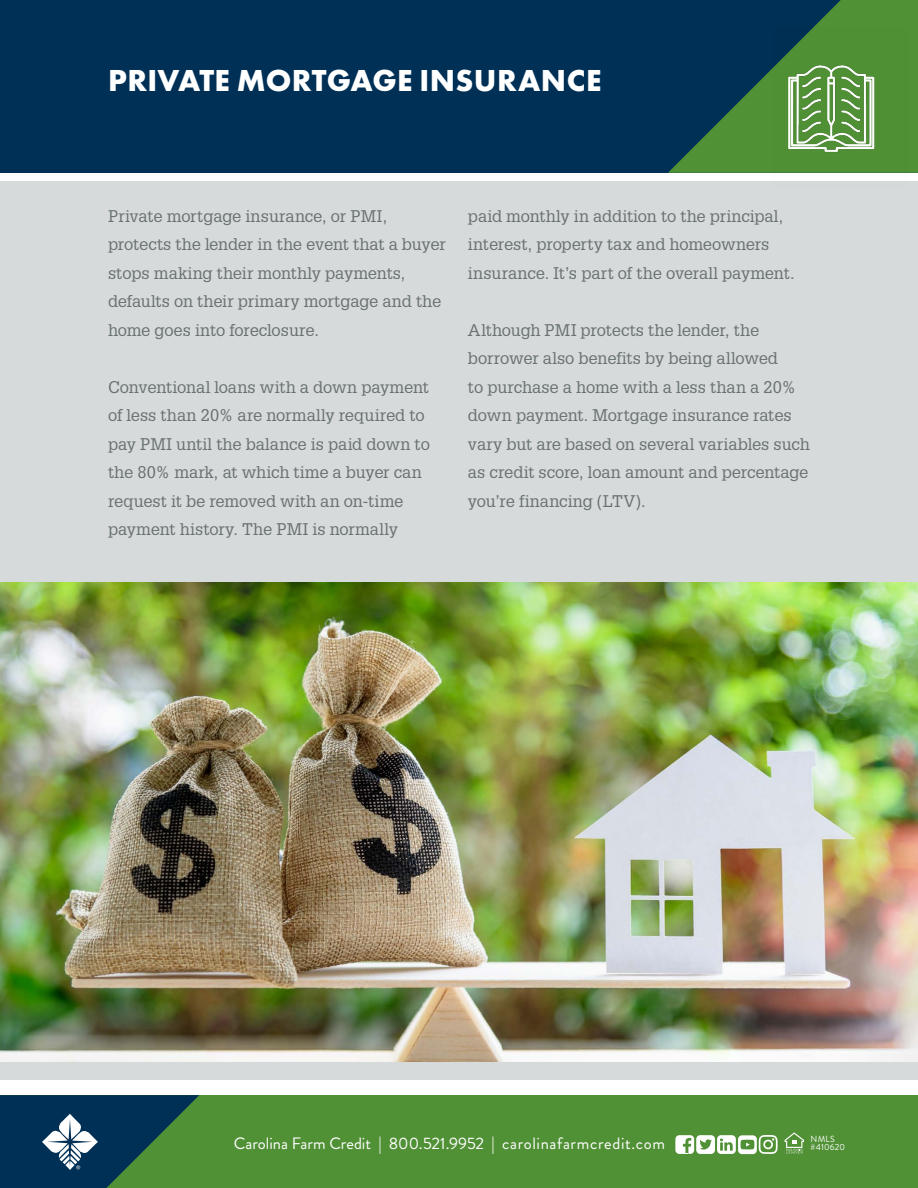
<style>
.page{position:relative;width:918px;height:1188px;background:#fff}
.page>*{position:absolute;margin:0;border:0;box-sizing:border-box;transform-origin:0 0}
.t1{font:700 31.5px "Futura PT";letter-spacing:.01em;color:#fff}
.t2{font:16.5px/28.5px "Glypha";letter-spacing:-.005em;color:#697270}
.t3{font:16.5px "Brandon Grotesque";letter-spacing:.01em;color:#fff}
.t4{font:8.85px/8.7px "Brandon Grotesque";letter-spacing:.02em;color:#fff}
</style>
<div class="page">
<div style="left:0;top:1095px;width:918px;height:93px;background:#519136"></div>
<div style="left:0;top:0;width:918px;height:173px;background:#003055"></div>
<svg style="left:668px;top:0;width:250px;height:173px"></svg>
<div style="left:0;top:181px;width:918px;height:899px;background:#d6dadb"></div>
<svg style="left:0;top:1095px;width:199px;height:93px"></svg>
<svg style="left:785px;top:1132px;width:19px;height:21px"></svg>
<svg style="left:675px;top:1135px;width:103px;height:19px"></svg>
<img style="left:773px;top:28px;width:135px;height:145px">
<img style="left:0;top:582px;width:918px;height:480px">
<p class="t1" style="left:108px;top:60px;width:495px">PRIVATE MORTGAGE INSURANCE</p>
<p class="t2" style="left:108px;top:201px;width:339px">Private mortgage insurance, or PMI, protects the lender in the event that a buyer stops making their monthly payments, defaults on their primary mortgage and the home goes into foreclosure.</p>
<p class="t2" style="left:108px;top:372px;width:323px">Conventional loans with a down payment of less than 20% are normally required to pay PMI until the balance is paid down to the 80% mark, at which time a buyer can request it be removed with an on-time payment history. The PMI is normally</p>
<p class="t2" style="left:468px;top:201px;width:328px">paid monthly in addition to the principal, interest, property tax and homeowners insurance. It’s part of the overall payment.</p>
<p class="t2" style="left:468px;top:315px;width:343px">Although PMI protects the lender, the borrower also benefits by being allowed<br>to purchase a home with a less than a 20% down payment. Mortgage insurance rates vary but are based on several variables such as credit score, loan amount and percentage you’re financing (LTV).</p>
<p class="t3" style="left:234px;top:1132px;width:433px">Carolina Farm Credit | 800.521.9952 | carolinafarmcredit.com</p>
<p class="t4" style="left:811px;top:1134px;width:36px">NMLS #410620</p>
</div>
